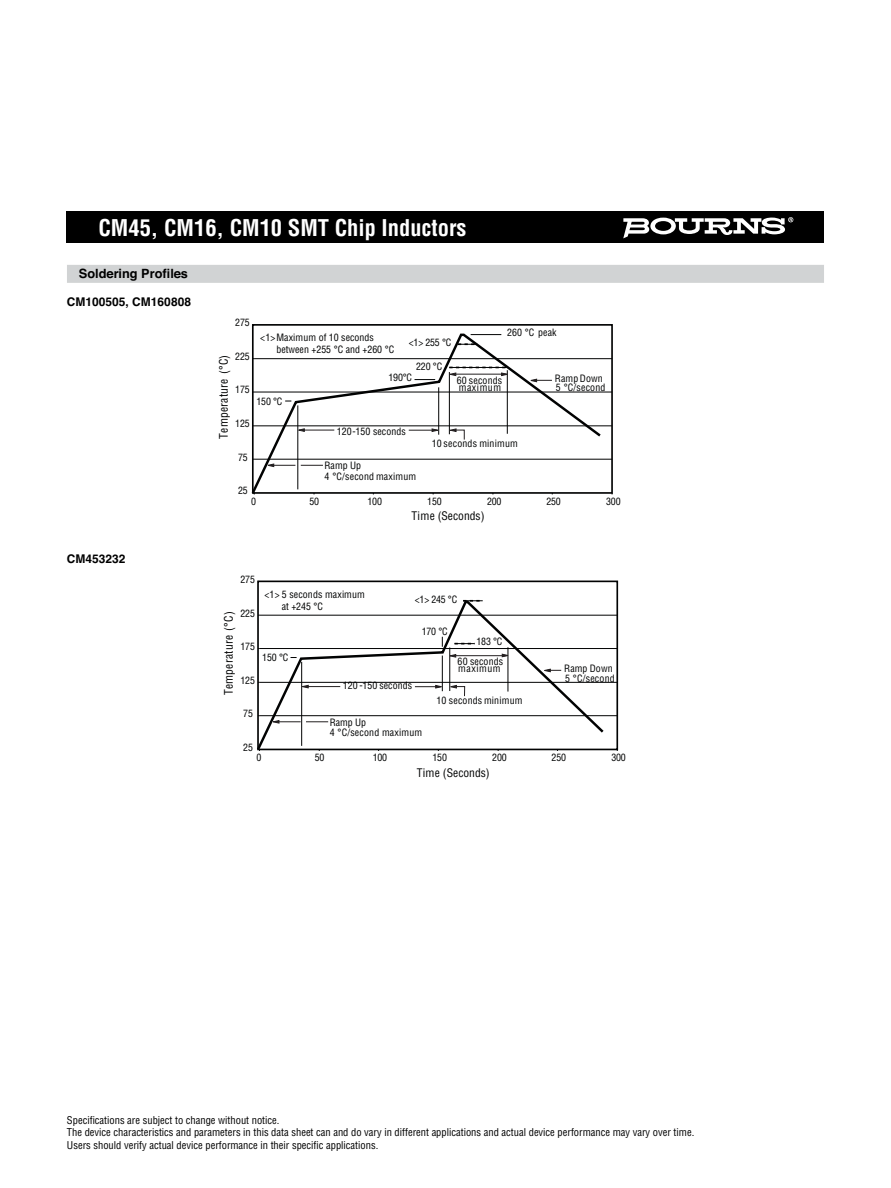
<style>
.page{position:relative;width:891px;height:1188px;background:#fff}
.page>*{position:absolute;margin:0;border:0;box-sizing:border-box;transform-origin:0 0}
.t1{font:700 condensed 22.5px "Helvetica";color:#fff}
.t2{font:700 12.75px "Helvetica";color:#000}
.t3{font:700 12px "Helvetica";color:#000}
.t4{font:condensed 11.55px "Helvetica";letter-spacing:.025em;color:#010202}
.t5{font:condensed 11.55px "Helvetica";color:#010202}
.t6{font:condensed 10.5px/12.8px "Helvetica";color:#000}
.t7{font:condensed 9.9px/11.9px "Helvetica";letter-spacing:.005em;color:#010202}
</style>
<div class="page">
<div style="left:67px;top:212px;width:757px;height:31px;background:#000"></div>
<svg style="left:623px;top:217px;width:170px;height:21px"></svg>
<div style="left:67px;top:265px;width:757px;height:18px;background:#d1d3d4"></div>
<hr style="left:254px;top:459px;width:358px;height:1px;background:#010202">
<hr style="left:254px;top:426px;width:358px;height:1px;background:#010202">
<hr style="left:254px;top:392px;width:358px;height:1px;background:#010202">
<hr style="left:254px;top:358px;width:358px;height:1px;background:#010202">
<div style="left:252px;top:324px;width:361px;height:170px;border:2px solid #010202"></div>
<svg style="left:251px;top:332px;width:352px;height:163px"></svg>
<svg style="left:529px;top:379px;width:23px;height:3px"></svg>
<svg style="left:448px;top:428px;width:17px;height:12px"></svg>
<svg style="left:409px;top:428px;width:31px;height:4px"></svg>
<svg style="left:448px;top:367px;width:61px;height:9px"></svg>
<hr style="left:456px;top:374px;width:51px;height:1px;background:#231f20">
<svg style="left:297px;top:428px;width:8px;height:4px"></svg>
<hr style="left:302px;top:430px;width:32px;height:1px;background:#231f20">
<svg style="left:266px;top:464px;width:29px;height:3px"></svg>
<svg style="left:301px;top:465px;width:22px;height:1px"></svg>
<hr style="left:259px;top:715px;width:358px;height:1px;background:#010202">
<hr style="left:259px;top:682px;width:358px;height:1px;background:#010202">
<hr style="left:259px;top:648px;width:358px;height:1px;background:#010202">
<hr style="left:259px;top:615px;width:358px;height:1px;background:#010202">
<div style="left:257px;top:581px;width:361px;height:169px;border:2px solid #010202"></div>
<svg style="left:257px;top:599px;width:349px;height:152px"></svg>
<svg style="left:543px;top:669px;width:18px;height:3px"></svg>
<svg style="left:449px;top:685px;width:17px;height:12px"></svg>
<svg style="left:415px;top:685px;width:28px;height:4px"></svg>
<svg style="left:448px;top:654px;width:8px;height:4px"></svg>
<svg style="left:502px;top:654px;width:8px;height:3px"></svg>
<hr style="left:456px;top:655px;width:51px;height:1px;background:#231f20">
<svg style="left:300px;top:685px;width:9px;height:3px"></svg>
<hr style="left:306px;top:686px;width:34px;height:1px;background:#231f20">
<svg style="left:271px;top:720px;width:57px;height:4px"></svg>
<h1 class="t1" style="left:98px;top:219px;width:370px">CM45, CM16, CM10 SMT Chip Inductors</h1>
<p class="t2" style="left:79px;top:269px;width:111px">Soldering Profiles</p>
<p class="t3" style="left:67px;top:297px;width:126px">CM100505, CM160808</p>
<p class="t3" style="left:67px;top:554px;width:60px">CM453232</p>
<p class="t7" style="left:235px;top:317px;width:16px">275</p>
<p class="t7" style="left:507px;top:327px;width:51px">260 °C peak</p>
<p class="t7" style="left:276px;top:333px;width:119px;text-indent:-16px">&lt;1&gt;Maximum of 10 seconds between +255 °C and +260 °C</p>
<p class="t7" style="left:409px;top:337px;width:44px">&lt;1&gt; 255 °C</p>
<p class="t7" style="left:235px;top:351px;width:16px">225</p>
<p class="t4" style="left:219px;top:439px;width:86px;rotate:-90deg">Temperature (°C)</p>
<p class="t7" style="left:416px;top:361px;width:28px">220 °C</p>
<p class="t7" style="left:388px;top:373px;width:25px">190°C</p>
<p class="t7" style="left:555px;top:375px;width:52px;line-height:9px">Ramp Down<br>5 °C/second</p>
<p class="t7" style="left:457px;top:377px;width:47px;line-height:7.5px">60 seconds maximum</p>
<p class="t7" style="left:235px;top:385px;width:16px">175</p>
<p class="t7" style="left:256px;top:396px;width:28px">150 °C</p>
<p class="t7" style="left:235px;top:418px;width:16px">125</p>
<p class="t7" style="left:337px;top:426px;width:71px">120-150 seconds</p>
<p class="t7" style="left:432px;top:438px;width:88px">10 seconds minimum</p>
<p class="t7" style="left:238px;top:452px;width:11px">75</p>
<p class="t7" style="left:238px;top:486px;width:11px">25</p>
<p class="t7" style="left:325px;top:461px;width:93px;line-height:10.8px">Ramp Up<br>4 °C/second maximum</p>
<p class="t7" style="left:251px;top:496px;width:6px">0</p>
<p class="t7" style="left:310px;top:496px;width:11px">50</p>
<p class="t7" style="left:367px;top:496px;width:16px">100</p>
<p class="t7" style="left:427px;top:496px;width:16px">150</p>
<p class="t7" style="left:487px;top:496px;width:16px">200</p>
<p class="t7" style="left:546px;top:496px;width:16px">250</p>
<p class="t7" style="left:606px;top:496px;width:16px">300</p>
<p class="t5" style="left:412px;top:511px;width:75px">Time (Seconds)</p>
<p class="t7" style="left:241px;top:574px;width:16px">275</p>
<p class="t7" style="left:241px;top:608px;width:16px">225</p>
<p class="t4" style="left:224px;top:695px;width:86px;rotate:-90deg">Temperature (°C)</p>
<p class="t7" style="left:241px;top:641px;width:16px">175</p>
<p class="t7" style="left:241px;top:675px;width:16px">125</p>
<p class="t7" style="left:243px;top:708px;width:11px">75</p>
<p class="t7" style="left:243px;top:742px;width:11px">25</p>
<p class="t7" style="left:282px;top:589px;width:85px;text-indent:-17px">&lt;1&gt; 5 seconds maximum at +245 °C</p>
<p class="t7" style="left:262px;top:652px;width:28px">150 °C</p>
<p class="t7" style="left:415px;top:594px;width:44px">&lt;1&gt; 245 °C</p>
<p class="t7" style="left:422px;top:626px;width:28px">170 °C</p>
<p class="t7" style="left:476px;top:637px;width:28px">183 °C</p>
<p class="t7" style="left:458px;top:659px;width:47px;line-height:6.9px">60 seconds maximum</p>
<p class="t7" style="left:343px;top:680px;width:71px">120 -150 seconds</p>
<p class="t7" style="left:330px;top:718px;width:94px;line-height:10.5px">Ramp Up<br>4 °C/second maximum</p>
<p class="t7" style="left:437px;top:695px;width:87px">10 seconds minimum</p>
<p class="t7" style="left:564px;top:664px;width:52px;line-height:9.9px">Ramp Down<br>5 °C/second</p>
<p class="t7" style="left:256px;top:753px;width:6px">0</p>
<p class="t7" style="left:315px;top:753px;width:11px">50</p>
<p class="t7" style="left:373px;top:753px;width:16px">100</p>
<p class="t7" style="left:432px;top:753px;width:16px">150</p>
<p class="t7" style="left:492px;top:753px;width:16px">200</p>
<p class="t7" style="left:552px;top:753px;width:16px">250</p>
<p class="t7" style="left:611px;top:753px;width:16px">300</p>
<p class="t5" style="left:417px;top:768px;width:75px">Time (Seconds)</p>
<p class="t6" style="left:67px;top:1114px;width:629px">Specifications are subject to change without notice.<br>The device characteristics and parameters in this data sheet can and do vary in different applications and actual device performance may vary over time.<br>Users should verify actual device performance in their specific applications.</p>
</div>
